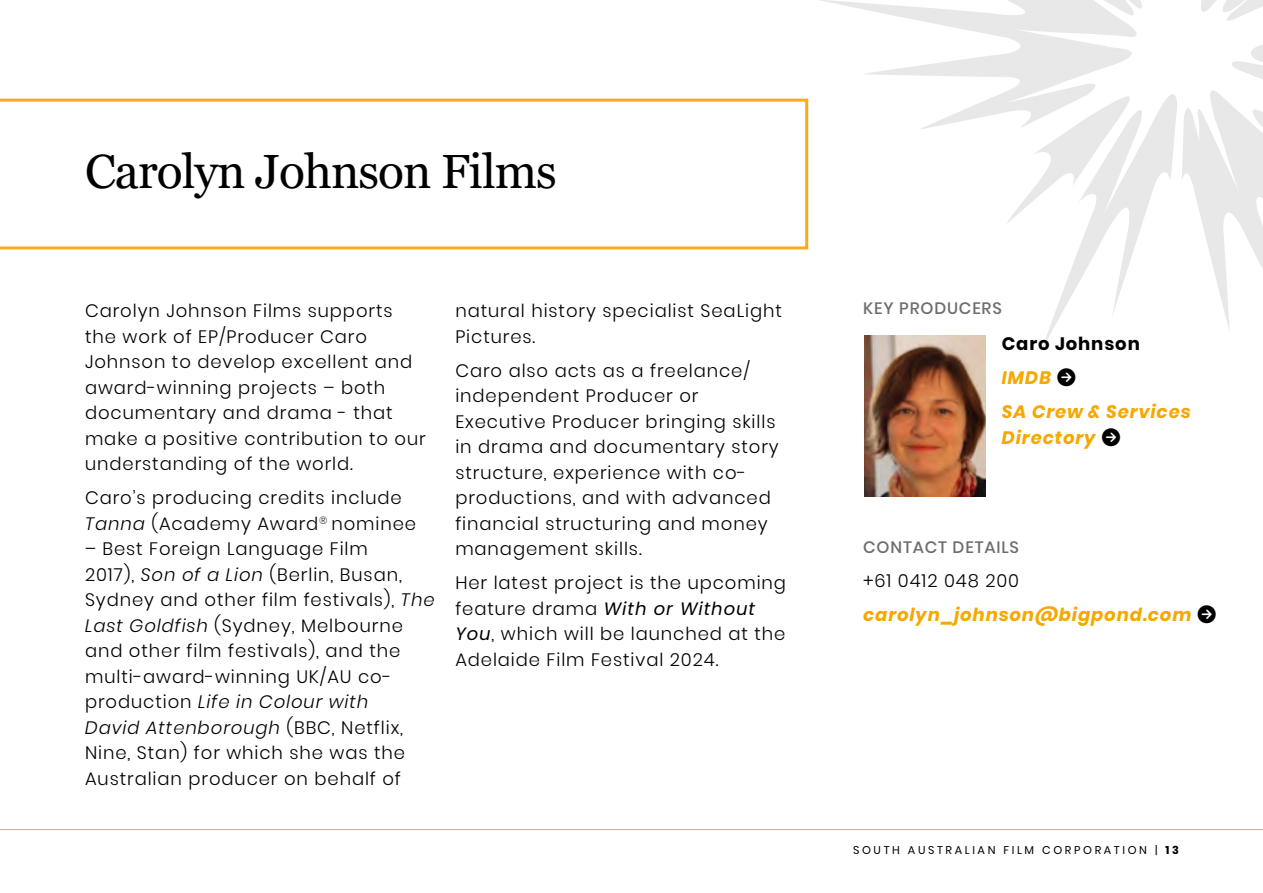
<style>
.page{position:relative;width:1263px;height:893px;background:#fff}
.page>*{position:absolute;margin:0;border:0;box-sizing:border-box;transform-origin:0 0}
.t1{font:48px "Georgia";letter-spacing:-.02em;color:#000}
.t2{font:300 18px/25.5px "Poppins";letter-spacing:.05em;color:#000}
.t3{font:italic 700 18px/34px "Poppins";letter-spacing:.05em;color:#f6a800}
.t4{font:700 18px "Poppins";letter-spacing:.05em;color:#000}
.t5{font:500 16.5px "Poppins";letter-spacing:.05em;color:#6d6e71}
.t6{font:11.25px "Poppins";letter-spacing:.235em;color:#000}
.s1{font-style:italic}
.s2{font-weight:400;font-style:italic}
.s3{font-weight:700}
</style>
<div class="page">
<hr style="left:0;top:829px;width:1263px;height:1px;background:#fbab18">
<svg style="left:804px;top:0;width:459px;height:358px"></svg>
<svg style="left:0;top:99px;width:808px;height:150px"></svg>
<img style="left:865px;top:336px;width:121px;height:160px">
<h1 class="t1" style="left:85px;top:142px;width:473px">Carolyn Johnson Films</h1>
<p class="t2" style="left:85px;top:298px;width:342px">Carolyn Johnson Films supports the work of EP/Producer Caro<br>Johnson to develop excellent and award-winning projects – both documentary and drama - that make a positive contribution to our understanding of the world.</p>
<p class="t2" style="left:85px;top:485px;width:333px">Caro’s producing credits include<br><span class="s1">Tanna</span> (Academy Award<sup>®</sup> nominee</p>
<p class="t2" style="left:85px;top:536px;width:351px">– Best Foreign Language Film<br>2017), <span class="s1">Son of a Lion</span> (Berlin, Busan, Sydney and other film festivals), <span class="s1">The Last Goldfish</span> (Sydney, Melbourne and other film festivals), and the multi-award-winning UK/AU co&shy;production <span class="s1">Life in Colour with<br>David Attenborough</span> (BBC, Netflix, Nine, Stan) for which she was the Australian producer on behalf of</p>
<p class="t2" style="left:455px;top:298px;width:328px">natural history specialist SeaLight<br>Pictures.</p>
<p class="t2" style="left:455px;top:358px;width:325px">Caro also acts as a freelance/ independent Producer or<br>Executive Producer bringing skills in drama and documentary story structure, experience with co&shy;productions, and with advanced financial structuring and money management skills.</p>
<p class="t2" style="left:455px;top:570px;width:332px">Her latest project is the upcoming feature drama <span class="s2">With or Without<br>You</span>, which will be launched at the<br>Adelaide Film Festival 2024.</p>
<p class="t5" style="left:863px;top:299px;width:140px">KEY PRODUCERS</p>
<p class="t4" style="left:1002px;top:333px;width:140px">Caro Johnson</p>
<p class="t3" style="left:1002px;top:361px;width:190px">IMDB<br>SA Crew &amp; Services</p>
<p class="t3" style="left:1002px;top:421px;width:95px">Directory</p>
<p class="t5" style="left:863px;top:538px;width:157px">CONTACT DETAILS</p>
<p class="t2" style="left:863px;top:568px;width:157px">+61 0412 048 200</p>
<p class="t3" style="left:863px;top:598px;width:330px">carolyn_johnson@bigpond.com</p>
<p class="t6" style="left:853px;top:844px;width:327px">SOUTH AUSTRALIAN FILM CORPORATION | <span class="s3">13</span></p>
</div>
